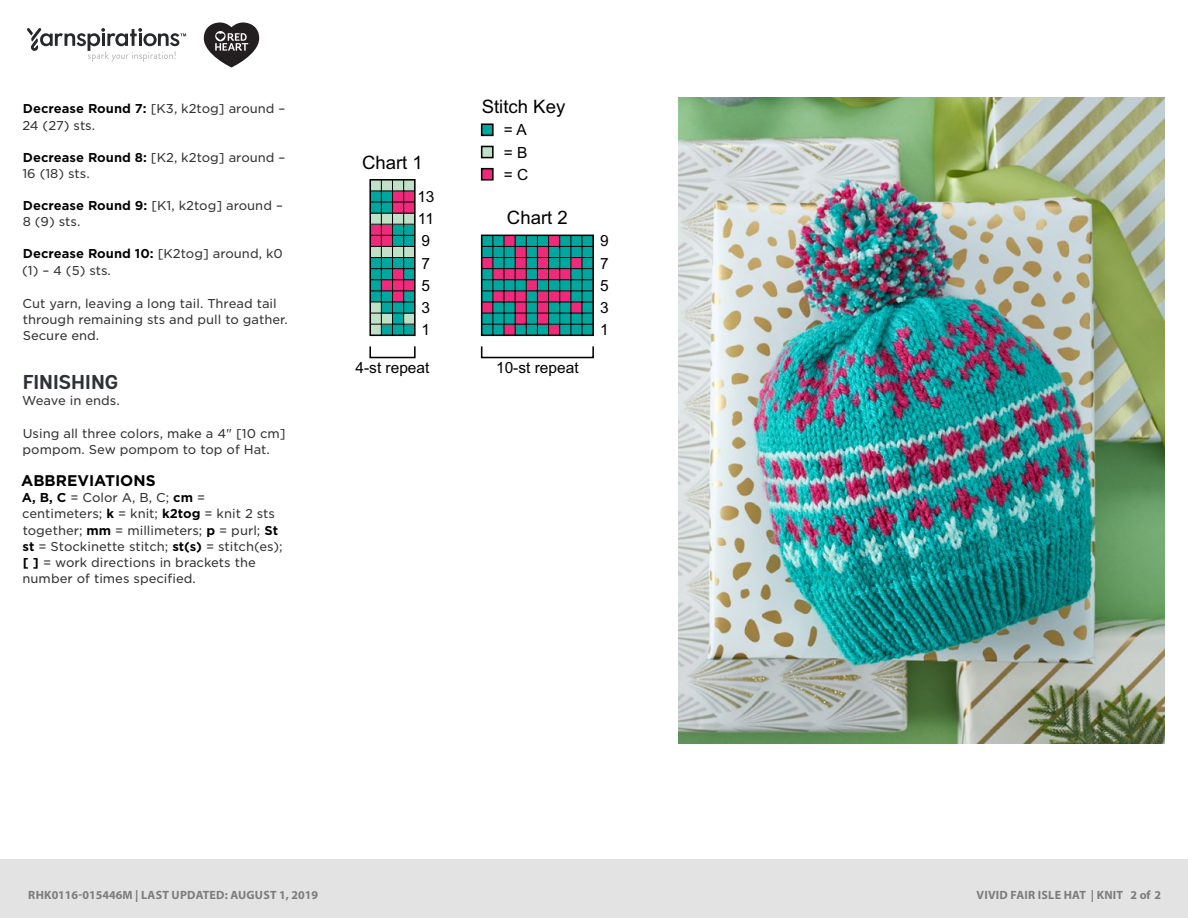
<style>
.page{position:relative;width:1188px;height:918px;background:#fff}
.page>*{position:absolute;margin:0;border:0;box-sizing:border-box;transform-origin:0 0}
.t1{font:700 20.1px "Andes Rounded";color:#2e3236}
.t2{font:18.45px "Arial";color:#000}
.t3{font:15.45px/22.2px "Arial";color:#000;text-align:justify}
.t4{font:700 15.45px "Gotham";color:#000}
.t5{font:12.3px/16.2px "Gotham S Sm";color:#333334}
.t6{font:700 12px "Myriad Pro";letter-spacing:.02em;color:#7d7d7d}
.s1{font-weight:700;color:#000}
</style>
<div class="page">
<img style="left:679px;top:97px;width:485px;height:647px">
<div style="left:482px;top:124px;width:11px;height:11px;background:#00a79e"></div>
<div style="left:481px;top:123px;width:13px;height:13px;border:2px solid #000"></div>
<div style="left:482px;top:146px;width:11px;height:12px;background:#bfe1c7"></div>
<div style="left:481px;top:146px;width:13px;height:12px;border:2px solid #000"></div>
<div style="left:482px;top:169px;width:11px;height:11px;background:#ee2a7b"></div>
<div style="left:481px;top:168px;width:13px;height:13px;border:2px solid #000"></div>
<svg style="left:369px;top:179px;width:47px;height:158px;background:#678a90"></svg>
<hr style="left:370px;top:324px;width:45px;height:1px;background:#000">
<hr style="left:370px;top:313px;width:45px;height:1px;background:#000">
<hr style="left:370px;top:302px;width:45px;height:1px;background:#000">
<hr style="left:370px;top:290px;width:45px;height:1px;background:#000">
<hr style="left:370px;top:279px;width:45px;height:1px;background:#000">
<hr style="left:370px;top:268px;width:45px;height:1px;background:#000">
<hr style="left:370px;top:257px;width:45px;height:1px;background:#000">
<hr style="left:370px;top:246px;width:45px;height:1px;background:#000">
<hr style="left:370px;top:235px;width:45px;height:1px;background:#000">
<hr style="left:370px;top:224px;width:45px;height:1px;background:#000">
<hr style="left:370px;top:213px;width:45px;height:1px;background:#000">
<hr style="left:370px;top:202px;width:45px;height:1px;background:#000">
<hr style="left:370px;top:191px;width:45px;height:1px;background:#000">
<hr style="left:403px;top:180px;width:1px;height:155px;background:#000">
<hr style="left:392px;top:180px;width:1px;height:155px;background:#000">
<hr style="left:381px;top:180px;width:1px;height:155px;background:#000">
<div style="left:369px;top:346px;width:47px;height:12px;border:2px solid #000"></div>
<svg style="left:480px;top:234px;width:114px;height:103px;background:#497385"></svg>
<hr style="left:482px;top:324px;width:111px;height:1px;background:#000">
<hr style="left:482px;top:313px;width:111px;height:1px;background:#000">
<hr style="left:482px;top:302px;width:111px;height:1px;background:#000">
<hr style="left:482px;top:290px;width:111px;height:1px;background:#000">
<hr style="left:482px;top:279px;width:111px;height:1px;background:#000">
<hr style="left:482px;top:268px;width:111px;height:1px;background:#000">
<hr style="left:482px;top:257px;width:111px;height:1px;background:#000">
<hr style="left:482px;top:246px;width:111px;height:1px;background:#000">
<hr style="left:582px;top:235px;width:1px;height:100px;background:#000">
<hr style="left:570px;top:235px;width:1px;height:100px;background:#000">
<hr style="left:559px;top:235px;width:1px;height:100px;background:#000">
<hr style="left:548px;top:235px;width:1px;height:100px;background:#000">
<hr style="left:537px;top:235px;width:1px;height:100px;background:#000">
<hr style="left:526px;top:235px;width:1px;height:100px;background:#000">
<hr style="left:515px;top:235px;width:1px;height:100px;background:#000">
<hr style="left:504px;top:235px;width:1px;height:100px;background:#000">
<hr style="left:492px;top:235px;width:1px;height:100px;background:#000">
<div style="left:481px;top:346px;width:113px;height:12px;border:2px solid #000"></div>
<div style="left:0;top:860px;width:1188px;height:58px;background:#e4e3e3"></div>
<svg style="left:27px;top:28px;width:159px;height:34px"></svg>
<svg style="left:204px;top:22px;width:55px;height:46px"></svg>
<p class="t5" style="left:22px;top:101px;width:265px"><span class="s1">Decrease Round 7:</span> [K3, k2tog] around –<br>24 (27) sts.</p>
<p class="t5" style="left:22px;top:149px;width:265px"><span class="s1">Decrease Round 8:</span> [K2, k2tog] around –<br>16 (18) sts.</p>
<p class="t5" style="left:23px;top:197px;width:262px"><span class="s1">Decrease Round 9:</span> [K1, k2tog] around –<br>8 (9) sts.</p>
<p class="t5" style="left:22px;top:246px;width:262px"><span class="s1">Decrease Round 10:</span> [K2tog] around, k0 (1) – 4 (5) sts.</p>
<p class="t5" style="left:22px;top:295px;width:267px">Cut yarn, leaving a long tail. Thread tail through remaining sts and pull to gather.<br>Secure end.</p>
<p class="t1" style="left:23px;top:369px;width:97px">FINISHING</p>
<p class="t5" style="left:22px;top:392px;width:99px">Weave in ends.</p>
<p class="t5" style="left:23px;top:425px;width:265px">Using all three colors, make a 4" [10 cm] pompom. Sew pompom to top of Hat.</p>
<p class="t4" style="left:21px;top:470px;width:136px">ABBREVIATIONS</p>
<p class="t5" style="left:22px;top:489px;width:262px"><span class="s1">A, B, C</span> = Color A, B, C; <span class="s1">cm</span> = centimeters; <span class="s1">k</span> = knit; <span class="s1">k2tog</span> = knit 2 sts together; <span class="s1">mm</span> = millimeters; <span class="s1">p</span> = purl; <span class="s1">St st</span> = Stockinette stitch; <span class="s1">st(s)</span> = stitch(es); <span class="s1">[ ]</span> = work directions in brackets the number of times specified.</p>
<p class="t2" style="left:482px;top:94px;width:85px">Stitch Key</p>
<p class="t2" style="left:362px;top:149px;width:62px">Chart 1</p>
<p class="t3" style="left:504px;top:119px;width:26px">= A = B = C</p>
<p class="t3" style="left:417px;top:185px;width:19px">13</p>
<p class="t3" style="left:418px;top:208px;width:18px">11</p>
<p class="t2" style="left:507px;top:205px;width:62px">Chart 2</p>
<p class="t3" style="left:422px;top:230px;width:10px">9</p>
<p class="t3" style="left:600px;top:230px;width:10px">9</p>
<p class="t3" style="left:422px;top:252px;width:10px">7</p>
<p class="t3" style="left:600px;top:252px;width:10px">7</p>
<p class="t3" style="left:422px;top:274px;width:10px">5</p>
<p class="t3" style="left:600px;top:274px;width:10px">5</p>
<p class="t3" style="left:422px;top:296px;width:10px">3</p>
<p class="t3" style="left:600px;top:296px;width:10px">3</p>
<p class="t3" style="left:422px;top:319px;width:10px">1</p>
<p class="t3" style="left:600px;top:319px;width:10px">1</p>
<p class="t3" style="left:356px;top:357px;width:76px">4-st repeat</p>
<p class="t3" style="left:496px;top:357px;width:84px">10-st repeat</p>
<p class="t6" style="left:28px;top:887px;width:291px">RHK0116-015446M | LAST UPDATED: AUGUST 1, 2019</p>
<p class="t6" style="left:977px;top:887px;width:186px">VIVID FAIR ISLE HAT | KNIT 2 of 2</p>
</div>
